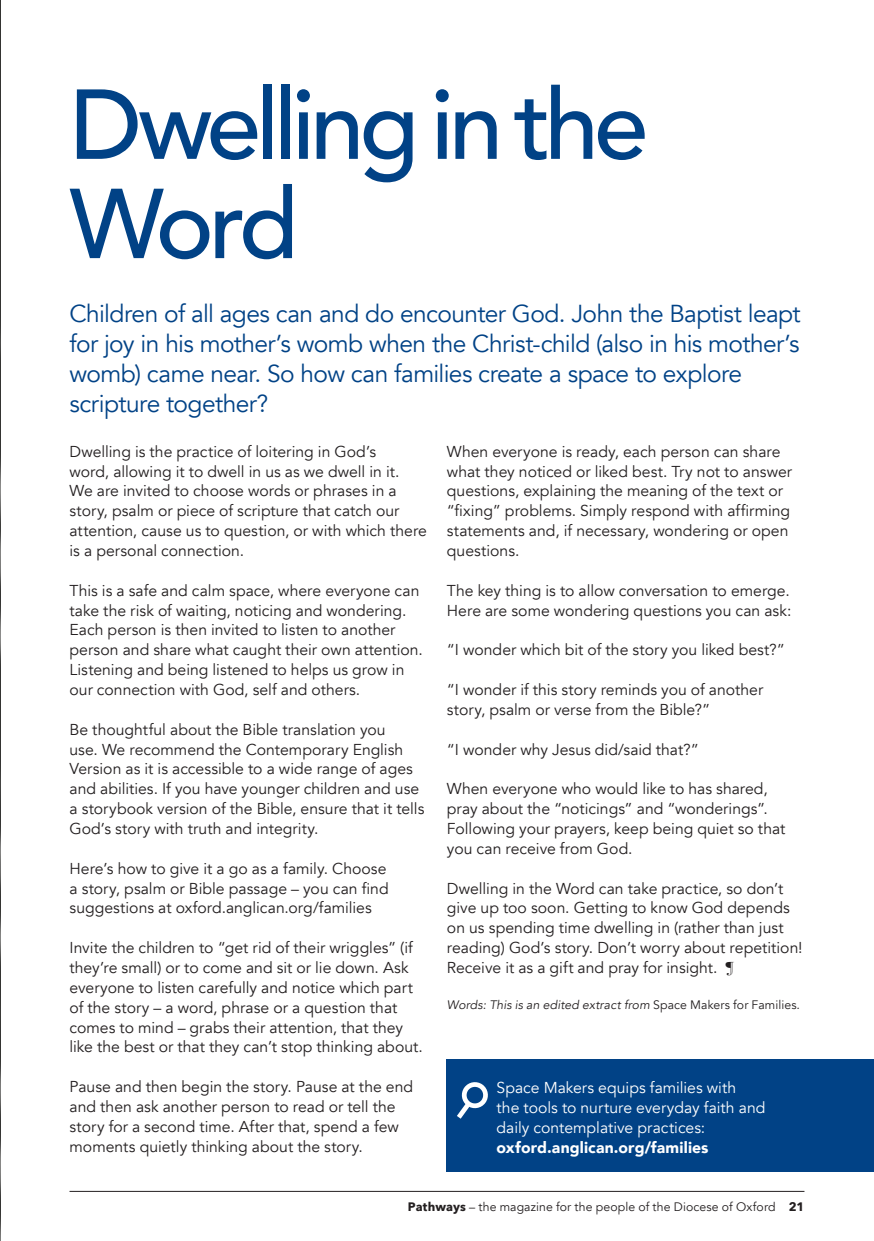
<style>
.page{position:relative;width:874px;height:1241px;background:#fff}
.page>*{position:absolute;margin:0;border:0;box-sizing:border-box;transform-origin:0 0}
._60pt_head{font:500 98px/99.2px "Avenir";letter-spacing:-.055em;color:#014286}
.Standfirst{font:24.5px/29.8px "Avenir";letter-spacing:-.025em;color:#014286}
.Body{font:15.75px/19.8px "Avenir";color:#231f20}
.Body-2{font:15.75px/19.8px "Avenir";color:#fff}
.credit{font:italic 12.25px "Avenir";letter-spacing:.01em;color:#231f20}
.t1{font:12.25px "Avenir";letter-spacing:.01em;color:#231f20}
.s1{font-family:"Bodoni Svty Two ITCTT";font-weight:700}
.s2{font-style:normal}
.s3{font-weight:900}
.s4{font-family:"Avenir Next";font-weight:700}
</style>
<div class="page">
<img style="left:0;top:0;width:1px;height:1240px">
<div style="left:446px;top:1058px;width:427px;height:113px;background:#014286"></div>
<svg style="left:457px;top:1082px;width:31px;height:37px"></svg>
<hr style="left:69px;top:1190px;width:735px;height:1px;background:#231f20">
<p class="_60pt_head" style="left:69px;top:70px;width:580px">Dwelling in the<br>Word</p>
<p class="Standfirst" style="left:69px;top:299px;width:732px">Children of all ages can and do encounter God. John the Baptist leapt for joy in his mother’s womb when the Christ-child (also in his mother’s womb) came near. So how can families create a space to explore scripture together?</p>
<p class="Body" style="left:69px;top:441px;width:359px">Dwelling is the practice of loitering in God’s<br>word, allowing it to dwell in us as we dwell in it.<br>We are invited to choose words or phrases in a story, psalm or piece of scripture that catch our attention, cause us to question, or with which there is a personal connection.</p>
<p class="Body" style="left:69px;top:580px;width:354px">This is a safe and calm space, where everyone can take the risk of waiting, noticing and wondering.<br>Each person is then invited to listen to another person and share what caught their own attention.<br>Listening and being listened to helps us grow in our connection with God, self and others.</p>
<p class="Body" style="left:69px;top:719px;width:356px">Be thoughtful about the Bible translation you<br>use. We recommend the Contemporary English Version as it is accessible to a wide range of ages and abilities. If you have younger children and use a storybook version of the Bible, ensure that it tells God’s story with truth and integrity.</p>
<p class="Body" style="left:69px;top:858px;width:320px">Here’s how to give it a go as a family. Choose a story, psalm or Bible passage – you can find suggestions at oxford.anglican.org/families</p>
<p class="Body" style="left:69px;top:937px;width:355px">Invite the children to “get rid of their wriggles” (if they’re small) or to come and sit or lie down. Ask everyone to listen carefully and notice which part of the story – a word, phrase or a question that comes to mind – grabs their attention, that they like the best or that they can’t stop thinking about.</p>
<p class="Body" style="left:69px;top:1076px;width:345px">Pause and then begin the story. Pause at the end and then ask another person to read or tell the story for a second time. After that, spend a few moments quietly thinking about the story.</p>
<p class="Body" style="left:446px;top:441px;width:346px">When everyone is ready, each person can share what they noticed or liked best. Try not to answer questions, explaining the meaning of the text or “fixing” problems. Simply respond with affirming statements and, if necessary, wondering or open questions.</p>
<p class="Body" style="left:446px;top:580px;width:346px">The key thing is to allow conversation to emerge.<br>Here are some wondering questions you can ask:</p>
<p class="Body" style="left:446px;top:640px;width:339px">“I wonder which bit of the story you liked best?”</p>
<p class="Body" style="left:446px;top:679px;width:318px">“I wonder if this story reminds you of another story, psalm or verse from the Bible?”</p>
<p class="Body" style="left:446px;top:739px;width:253px">“I wonder why Jesus did/said that?”</p>
<p class="Body" style="left:446px;top:779px;width:340px">When everyone who would like to has shared, pray about the “noticings” and “wonderings”.<br>Following your prayers, keep being quiet so that you can receive from God.</p>
<p class="Body" style="left:446px;top:878px;width:357px">Dwelling in the Word can take practice, so don’t give up too soon. Getting to know God depends on us spending time dwelling in (rather than just reading) God’s story. Don’t worry about repetition!<br>Receive it as a gift and pray for insight. <span class="s1">¶</span></p>
<p class="credit" style="left:446px;top:996px;width:354px">Words: This is an edited extract from <span class="s2">Space Makers for Families</span>.</p>
<p class="Body-2" style="left:496px;top:1078px;width:270px">Space Makers equips families with<br>the tools to nurture everyday faith and daily contemplative practices: <span class="s3">oxford.anglican.org/families</span></p>
<p class="t1" style="left:407px;top:1199px;width:398px"><span class="s4">Pathways</span> – the magazine for the people of the Diocese of Oxford <span class="s4">21</span></p>
</div>
